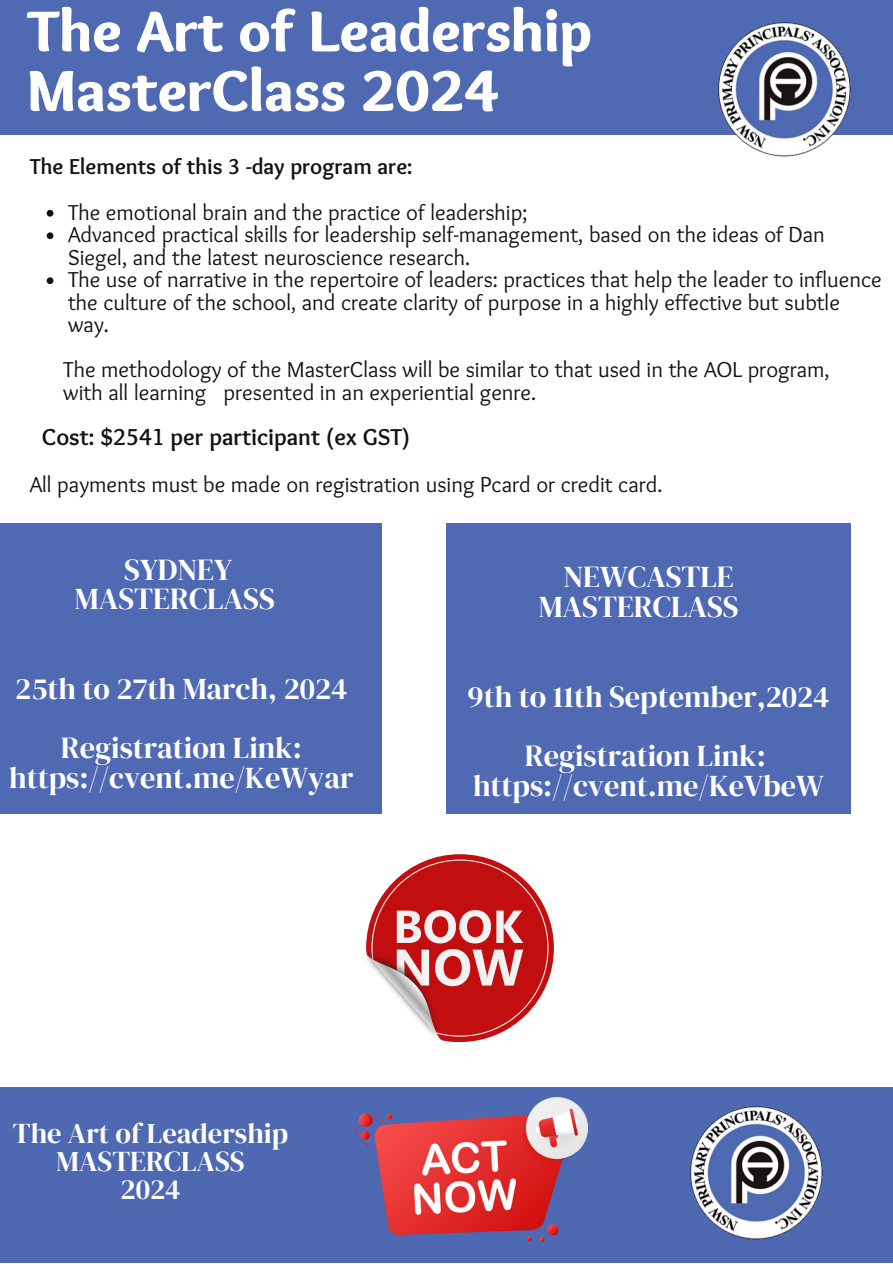
<style>
.page{position:relative;width:893px;height:1264px;background:#fff}
.page>*{position:absolute;margin:0;border:0;box-sizing:border-box;transform-origin:0 0}
.t1{font:900 60px/59.6px "Sukar";color:#fefefd}
.t2{font:30.3px/29.8px "DM Serif Display";color:#fefefd;text-align:right}
.t3{font:28.5px "DM Serif Display";color:#fefefd}
.t4{font:700 24px "Sukar";color:#151011}
.t5{font:22.5px/22.5px "Sukar";color:#151011}
.t6{font:700 22.5px "Sukar";color:#151011}
</style>
<div class="page">
<div style="left:0;top:0;width:892px;height:134px;background:#4f69b2"></div>
<div style="left:0;top:1086px;width:892px;height:176px;background:#4e68b2"></div>
<div style="left:0;top:522px;width:381px;height:291px;background:#4f69b2"></div>
<img style="left:627px;top:22px;width:265px;height:135px">
<img style="left:355px;top:1097px;width:232px;height:144px">
<div style="left:446px;top:522px;width:404px;height:291px;background:#4f69b2"></div>
<svg style="left:366px;top:854px;width:188px;height:188px"></svg>
<svg style="left:47px;top:210px;width:6px;height:7px"></svg>
<svg style="left:47px;top:232px;width:6px;height:7px"></svg>
<svg style="left:47px;top:277px;width:6px;height:7px"></svg>
<img style="left:690px;top:1106px;width:133px;height:134px">
<p class="t1" style="left:27px;top:7px;width:566px">The Art of Leadership<br>MasterClass 2024</p>
<p class="t6" style="left:30px;top:153px;width:384px">The Elements of this 3 -day program are:</p>
<p class="t5" style="left:68px;top:203px;width:461px">The emotional brain and the practice of leadership;</p>
<p class="t5" style="left:68px;top:225px;width:758px">Advanced practical skills for leadership self-management, based on the ideas of Dan<br>Siegel, and the latest neuroscience research.</p>
<p class="t5" style="left:68px;top:270px;width:815px">The use of narrative in the repertoire of leaders: practices that help the leader to influence the culture of the school, and create clarity of purpose in a highly effective but subtle way.</p>
<p class="t5" style="left:63px;top:360px;width:767px">The methodology of the MasterClass will be similar to that used in the AOL program,</p>
<p class="t5" style="left:63px;top:383px;width:474px">with all learning presented in an experiential genre.</p>
<p class="t4" style="left:42px;top:423px;width:370px">Cost: $2541 per participant (ex GST)</p>
<p class="t5" style="left:30px;top:475px;width:634px">All payments must be made on registration using Pcard or credit card.</p>
<p class="t2" style="left:124px;top:554px;width:109px">SYDNEY</p>
<p class="t2" style="left:75px;top:583px;width:201px">MASTERCLASS</p>
<p class="t2" style="left:15px;top:673px;width:334px">25th to 27th March, 2024</p>
<p class="t2" style="left:61px;top:732px;width:243px">Registration Link:</p>
<p class="t2" style="left:9px;top:762px;width:346px">https://cvent.me/KeWyar</p>
<p class="t2" style="left:538px;top:561px;width:201px">NEWCASTLE<br>MASTERCLASS</p>
<p class="t2" style="left:467px;top:681px;width:363px">9th to 11th September,2024</p>
<p class="t2" style="left:524px;top:740px;width:243px">Registration Link:</p>
<p class="t2" style="left:473px;top:770px;width:352px">https://cvent.me/KeVbeW</p>
<p class="t3" style="left:13px;top:1113px;width:277px">The Art of Leadership</p>
<p class="t3" style="left:56px;top:1141px;width:190px">MASTERCLASS</p>
<p class="t3" style="left:121px;top:1169px;width:61px">2024</p>
</div>
